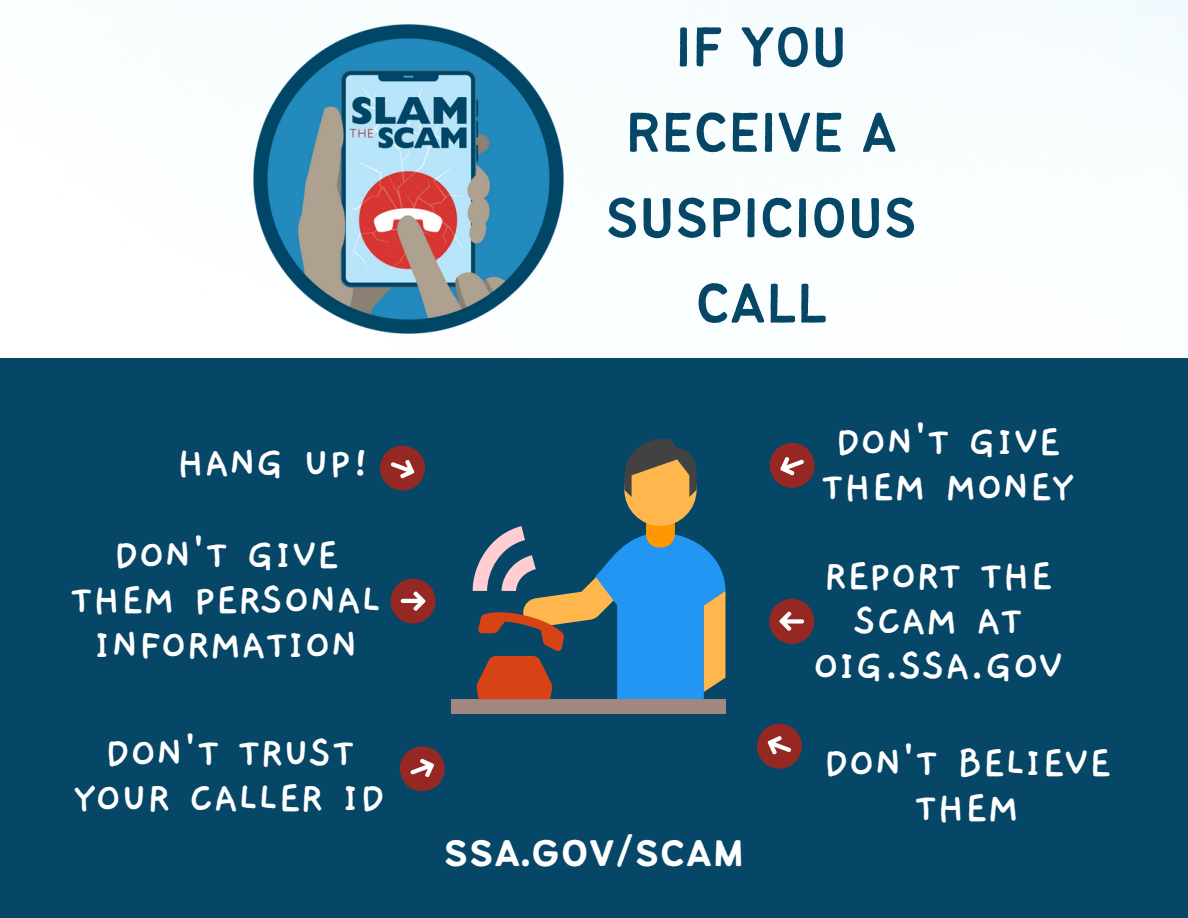
<style>
.page{position:relative;width:1188px;height:918px;background:#064667}
.page>*{position:absolute;margin:0;border:0;box-sizing:border-box;transform-origin:0 0}
.t1{font:61.8px/85.5px "Bantayog";color:#064667;text-align:center}
.t2{font:48.6px "Bantayog";color:#fefefe}
.t3{font:700 45px/45px "Gaegu";color:#fff;text-align:center}
</style>
<div class="page">
<svg style="left:380px;top:445px;width:45px;height:46px"></svg>
<div style="left:391px;top:579px;width:45px;height:45px;background:#962824;border-radius:50%"></div>
<svg style="left:401px;top:591px;width:24px;height:20px"></svg>
<svg style="left:399px;top:746px;width:46px;height:46px"></svg>
<svg style="left:757px;top:723px;width:45px;height:46px"></svg>
<div style="left:769px;top:599px;width:45px;height:45px;background:#962824;border-radius:50%"></div>
<svg style="left:779px;top:611px;width:25px;height:20px"></svg>
<svg style="left:769px;top:442px;width:46px;height:46px"></svg>
<div style="left:451px;top:699px;width:274px;height:15px;background:#a1887f"></div>
<div style="left:624px;top:454px;width:73px;height:72px;background:#ffb74d;border-radius:50%"></div>
<svg style="left:624px;top:439px;width:73px;height:58px"></svg>
<svg style="left:473px;top:511px;width:252px;height:188px"></svg>
<div style="left:0;top:0;width:1188px;height:358px;background:#fafeff"></div>
<img style="left:229px;top:0;width:358px;height:358px">
<p class="t3" style="left:113px;top:417px;width:259px;line-height:91.8px;text-align:left;text-indent:63px">HANG UP!<br>DON'T GIVE</p>
<p class="t3" style="left:71px;top:577px;width:312px">THEM PERSONAL<br>INFORMATION</p>
<p class="t3" style="left:74px;top:731px;width:313px">DON'T TRUST<br>YOUR CALLER ID</p>
<h1 class="t1" style="left:605px;top:8px;width:313px">IF YOU<br>RECEIVE A<br>SUSPICIOUS<br>CALL</h1>
<p class="t3" style="left:821px;top:420px;width:254px;text-align:left">DON'T GIVE<br>THEM MONEY</p>
<p class="t3" style="left:813px;top:553px;width:251px">REPORT THE<br>SCAM AT<br>OIG.SSA.GOV</p>
<p class="t2" style="left:444px;top:832px;width:302px">ssa.gov/scam</p>
<p class="t3" style="left:823px;top:740px;width:289px">DON'T BELIEVE<br>THEM</p>
</div>
